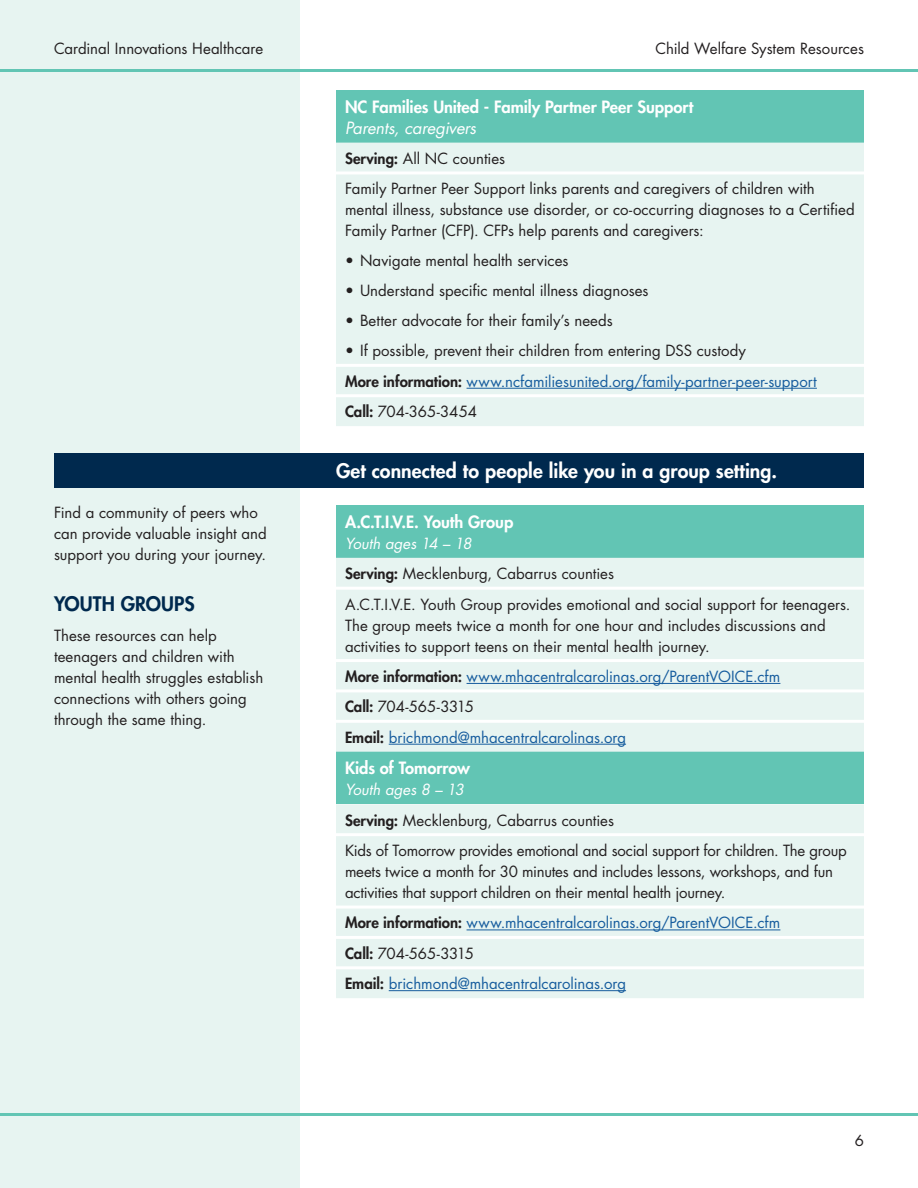
<style>
.page{position:relative;width:918px;height:1188px;background:#fff}
.page>*{position:absolute;margin:0;border:0;box-sizing:border-box;transform-origin:0 0}
.t1{font:800 19.5px "Futura Std";letter-spacing:.005em;color:#fff}
.t2{font:800 19.5px "Futura Std";color:#00294e}
.t3{font:800 16.5px "Futura Std";letter-spacing:-.005em;color:#fff}
.t4{font:italic 16.5px "Futura Std";letter-spacing:-.005em;color:#fff}
.t5{font:15px/21px "Futura Std";color:#231f20}
.t6{font:15px/30.3px "Futura Std";color:#175d9e}
.s1{font-weight:800}
.s2{color:#175d9e}
.s3{font-style:italic;color:#fff}
.s4{font-weight:800;color:#231f20}
.s5{color:#231f20}
</style>
<div class="page">
<div style="left:0;top:0;width:300px;height:1188px;background:#e7f4f1"></div>
<hr style="left:0;top:69px;width:918px;height:3px;background:#62c5b4">
<hr style="left:0;top:1113px;width:918px;height:3px;background:#62c5b4">
<div style="left:336px;top:752px;width:528px;height:52px;background:#62c5b4"></div>
<div style="left:336px;top:804px;width:528px;height:194px;background:#e7f4f1"></div>
<hr style="left:336px;top:833px;width:528px;height:3px;background:#fff">
<hr style="left:336px;top:906px;width:528px;height:3px;background:#fff">
<hr style="left:336px;top:936px;width:528px;height:3px;background:#fff">
<hr style="left:336px;top:966px;width:528px;height:3px;background:#fff">
<hr style="left:467px;top:930px;width:313px;height:1px;background:#175d9e">
<hr style="left:389px;top:990px;width:237px;height:1px;background:#175d9e">
<div style="left:336px;top:90px;width:528px;height:53px;background:#62c5b4"></div>
<div style="left:336px;top:143px;width:528px;height:283px;background:#e7f4f1"></div>
<hr style="left:336px;top:171px;width:528px;height:3px;background:#fff">
<hr style="left:336px;top:364px;width:528px;height:3px;background:#fff">
<hr style="left:336px;top:394px;width:528px;height:3px;background:#fff">
<hr style="left:467px;top:388px;width:350px;height:1px;background:#175d9e">
<div style="left:336px;top:505px;width:528px;height:53px;background:#62c5b4"></div>
<div style="left:336px;top:558px;width:528px;height:194px;background:#e7f4f1"></div>
<hr style="left:336px;top:587px;width:528px;height:3px;background:#fff">
<hr style="left:336px;top:659px;width:528px;height:3px;background:#fff">
<hr style="left:336px;top:689px;width:528px;height:3px;background:#fff">
<hr style="left:336px;top:720px;width:528px;height:3px;background:#fff">
<hr style="left:467px;top:683px;width:313px;height:1px;background:#175d9e">
<hr style="left:389px;top:744px;width:237px;height:1px;background:#175d9e">
<div style="left:54px;top:453px;width:810px;height:34px;background:#00294e"></div>
<p class="t5" style="left:54px;top:38px;width:211px">Cardinal Innovations Healthcare</p>
<p class="t5" style="left:54px;top:502px;width:214px">Find a community of peers who can provide valuable insight and support you during your journey.</p>
<h1 class="t2" style="left:54px;top:591px;width:142px">YOUTH GROUPS</h1>
<p class="t5" style="left:54px;top:625px;width:211px">These resources can help teenagers and children with mental health struggles establish connections with others going through the same thing.</p>
<p class="t5" style="left:656px;top:38px;width:210px">Child Welfare System Resources</p>
<p class="t3" style="left:345px;top:96px;width:350px">NC Families United - Family Partner Peer Support</p>
<p class="t4" style="left:345px;top:117px;width:133px">Parents, caregivers</p>
<p class="t5" style="left:345px;top:143px;width:471px;line-height:30.3px"><span class="s1">Serving:</span> All NC counties<br>Family Partner Peer Support links parents and caregivers of children with</p>
<p class="t5" style="left:345px;top:200px;width:511px">mental illness, substance use disorder, or co-occurring diagnoses to a Certified<br>Family Partner (CFP). CFPs help parents and caregivers:</p>
<p class="t5" style="left:345px;top:251px;width:225px">• Navigate mental health services</p>
<p class="t5" style="left:345px;top:281px;width:305px">• Understand specific mental illness diagnoses</p>
<p class="t5" style="left:345px;top:311px;width:269px">• Better advocate for their family’s needs</p>
<p class="t5" style="left:345px;top:336px;width:473px;line-height:30.3px">• If possible, prevent their children from entering DSS custody<br><span class="s1">More information:</span> <span class="s2">www.ncfamiliesunited.org/family-partner-peer-support<br></span><span class="s1">Call:</span> 704-365-3454</p>
<h1 class="t1" style="left:336px;top:459px;width:443px">Get connected to people like you in a group setting.</h1>
<p class="t3" style="left:345px;top:511px;width:170px">A.C.T.I.V.E. Youth Group</p>
<p class="t5" style="left:345px;top:528px;width:507px;line-height:30.3px"><span class="s3">Youth ages 14 – 18<br></span><span class="s1">Serving:</span> Mecklenburg, Cabarrus counties<br>A.C.T.I.V.E. Youth Group provides emotional and social support for teenagers.</p>
<p class="t5" style="left:345px;top:615px;width:482px">The group meets twice a month for one hour and includes discussions and activities to support teens on their mental health journey.</p>
<p class="t6" style="left:345px;top:661px;width:437px"><span class="s4">More information:</span> www.mhacentralcarolinas.org/ParentVOICE.cfm<br><span class="s4">Call:</span> <span class="s5">704-565-3315<br></span><span class="s4">Email:</span> brichmond@mhacentralcarolinas.org</p>
<p class="t3" style="left:345px;top:758px;width:127px">Kids of Tomorrow</p>
<p class="t5" style="left:345px;top:775px;width:503px;line-height:30.3px"><span class="s3">Youth ages 8 – 13<br></span><span class="s1">Serving:</span> Mecklenburg, Cabarrus counties<br>Kids of Tomorrow provides emotional and social support for children. The group</p>
<p class="t5" style="left:345px;top:861px;width:490px">meets twice a month for 30 minutes and includes lessons, workshops, and fun activities that support children on their mental health journey.</p>
<p class="t6" style="left:345px;top:908px;width:437px"><span class="s4">More information:</span> www.mhacentralcarolinas.org/ParentVOICE.cfm<br><span class="s4">Call:</span> <span class="s5">704-565-3315<br></span><span class="s4">Email:</span> brichmond@mhacentralcarolinas.org</p>
<p class="t5" style="left:855px;top:1131px;width:11px">6</p>
</div>
